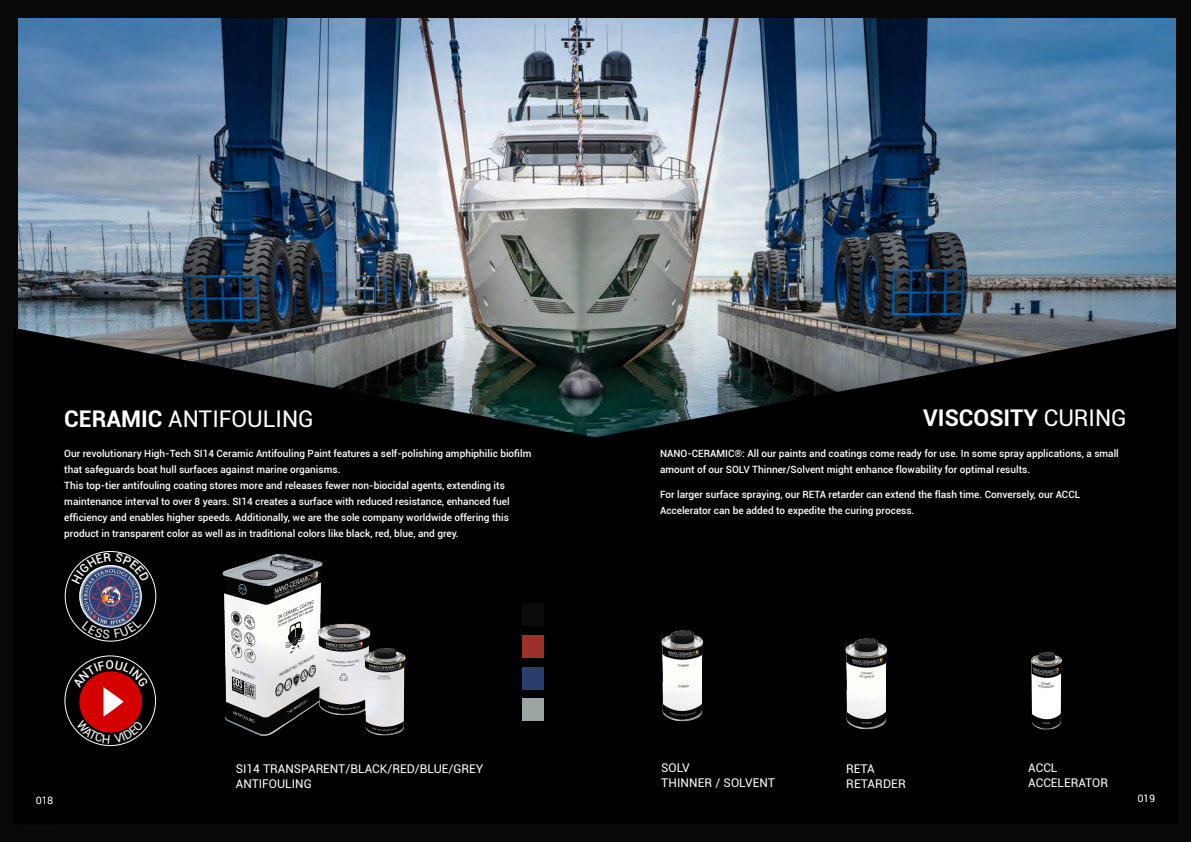
<style>
.page{position:relative;width:1191px;height:842px;background:#000}
.page>*{position:absolute;margin:0;border:0;box-sizing:border-box;transform-origin:0 0}
.t1{font:23px "Roboto";color:#fff}
.t2{font:700 23px "Roboto";color:#fff}
.t3{font:12px/14.4px "Roboto";color:#fff}
.t4{font:500 10px/16px "Roboto";color:#fff}
.t5{font:300 10px "Roboto";letter-spacing:.03em;color:#fff}
.s1{font-weight:700}
.s2{font-weight:400}
</style>
<div class="page">
<img style="left:18px;top:18px;width:1157px;height:133px">
<img style="left:18px;top:151px;width:1158px;height:595px">
<div style="left:522px;top:603px;width:22px;height:23px;background:#0a0b0b"></div>
<div style="left:522px;top:635px;width:22px;height:23px;background:#9e302c"></div>
<div style="left:522px;top:667px;width:22px;height:23px;background:#273e6f"></div>
<div style="left:522px;top:698px;width:22px;height:23px;background:#9ba4a3"></div>
<img style="left:205px;top:544px;width:211px;height:201px">
<img style="left:813px;top:599px;width:130px;height:146px">
<img style="left:990px;top:598px;width:130px;height:146px">
<div style="left:65px;top:656px;width:90px;height:89px;background:#000;border-radius:50%"></div>
<img style="left:74px;top:688px;width:73px;height:49px">
<div style="left:65px;top:551px;width:91px;height:90px;background:#000;border-radius:50%"></div>
<img style="left:80px;top:584px;width:62px;height:34px">
<img style="left:630px;top:591px;width:130px;height:146px">
<svg style="left:73px;top:660px;width:75px;height:28px"></svg>
<svg style="left:76px;top:720px;width:68px;height:23px"></svg>
<svg style="left:71px;top:553px;width:78px;height:31px"></svg>
<svg style="left:82px;top:618px;width:60px;height:21px"></svg>
<h1 class="t1" style="left:64px;top:405px;width:251px"><span class="s1">CERAMIC</span> ANTIFOULING</h1>
<p class="t4" style="left:64px;top:446px;width:468px">Our revolutionary High-Tech SI14 Ceramic Antifouling Paint features a self-polishing amphiphilic biofilm that safeguards boat hull surfaces against marine organisms.<br>This top-tier antifouling coating stores more and releases fewer non-biocidal agents, extending its maintenance interval to over 8 years. SI14 creates a surface with reduced resistance, enhanced fuel efficiency and enables higher speeds. Additionally, we are the sole company worldwide offering this product in transparent color as well as in traditional colors like black, red, blue, and grey.</p>
<p class="t3" style="left:236px;top:762px;width:249px">SI14 TRANSPARENT/BLACK/RED/BLUE/GREY<br>ANTIFOULING</p>
<h1 class="t2" style="left:923px;top:405px;width:205px">VISCOSITY <span class="s2">CURING</span></h1>
<p class="t4" style="left:660px;top:446px;width:460px">NANO-CERAMIC®: All our paints and coatings come ready for use. In some spray applications, a small amount of our SOLV Thinner/Solvent might enhance flowability for optimal results.</p>
<p class="t4" style="left:660px;top:487px;width:422px">For larger surface spraying, our RETA retarder can extend the flash time. Conversely, our ACCL<br>Accelerator can be added to expedite the curing process.</p>
<p class="t3" style="left:661px;top:761px;width:115px">SOLV<br>THINNER / SOLVENT</p>
<p class="t3" style="left:1028px;top:761px;width:81px">ACCL<br>ACCELERATOR</p>
<p class="t3" style="left:846px;top:762px;width:61px">RETA<br>RETARDER</p>
<p class="t5" style="left:36px;top:795px;width:19px">018</p>
<p class="t5" style="left:1137px;top:793px;width:19px">019</p>
</div>
